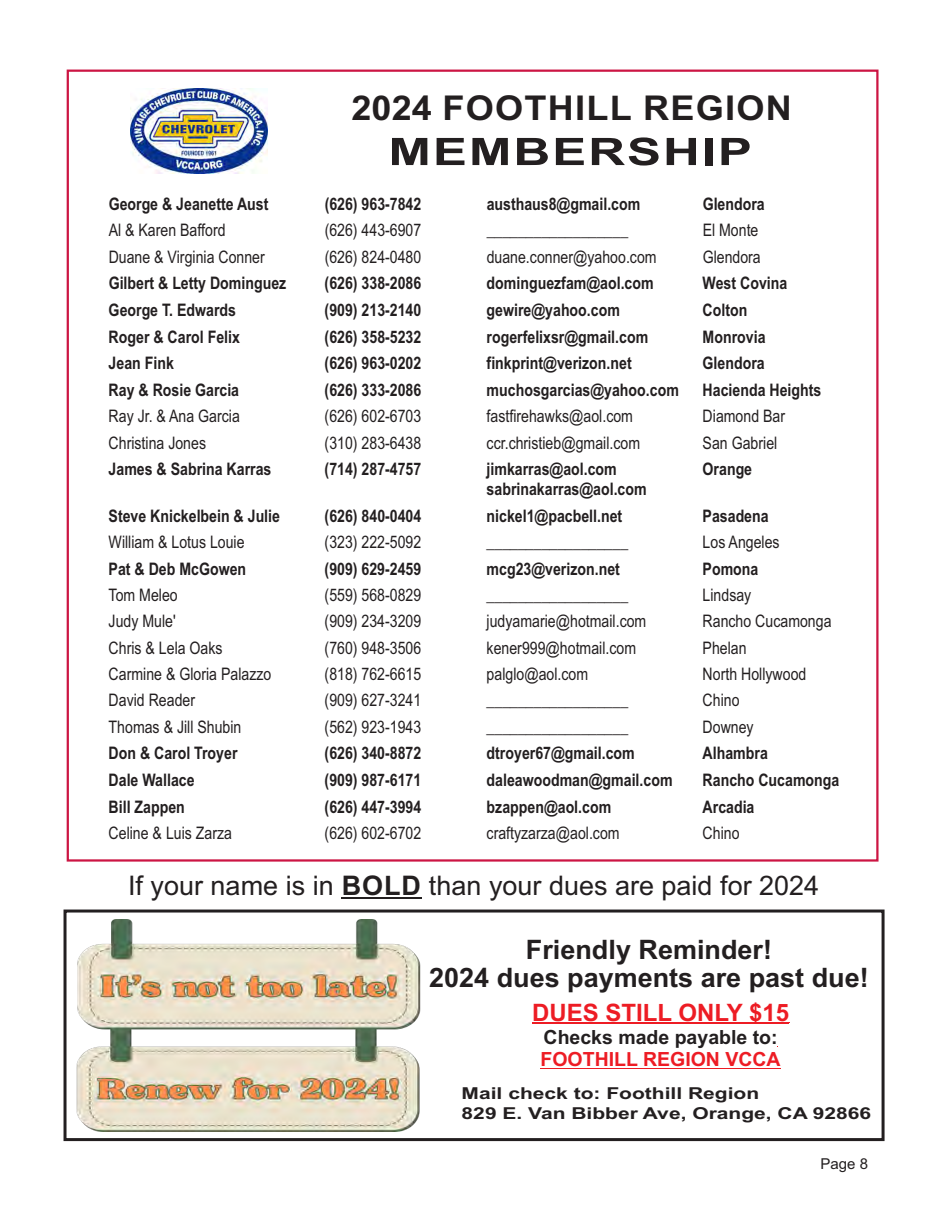
<style>
.page{position:relative;width:945px;height:1215px;background:#fff}
.page>*{position:absolute;margin:0;border:0;box-sizing:border-box;transform-origin:0 0}
.t1{font:700 37.8px "Arial";letter-spacing:.035em;color:#231f20;scale:1.35 1}
.t2{font:700 34.2px "Arial";letter-spacing:.035em;color:#231f20;scale:1.06 1}
.t3{font:27px "Arial";color:#231f20}
.t4{font:700 26.85px/28.2px "Arial";color:#231f20;text-align:center}
.t5{font:700 24px "Arial";color:#ed1c24}
.t6{font:700 19.5px "Arial";color:#231f20}
.t7{font:700 19.5px "Arial";color:#ed1c24}
.t8{font:700 17.25px "Arial Narrow";color:#231f20}
.t9{font:17.25px "Arial Narrow";color:#231f20}
.t10{font:700 16.35px/19.2px "Arial";color:#231f20;scale:1.28 1}
.t11{font:15px "Arial";color:#231f20}
.s1{font-weight:700}
</style>
<div class="page">
<div style="left:64px;top:910px;width:821px;height:231px;border:3px solid #231f20"></div>
<img style="left:131px;top:88px;width:136px;height:86px">
<hr style="left:341px;top:898px;width:80px;height:1px;background:#231f20">
<hr style="left:532px;top:1023px;width:257px;height:1px;background:#ed1c24">
<hr style="left:541px;top:1068px;width:240px;height:1px;background:#ed1c24">
<img style="left:76px;top:919px;width:345px;height:212px">
<h2 class="t2" style="left:352px;top:95px;width:417px">2024 FOOTHILL REGION</h2>
<h1 class="t1" style="left:388px;top:138px;width:271px">MEMBERSHIP</h1>
<p class="t8" style="left:109px;top:198px;width:161px">George &amp; Jeanette Aust</p>
<p class="t8" style="left:325px;top:198px;width:98px">(626) 963-7842</p>
<p class="t8" style="left:487px;top:198px;width:155px">austhaus8@gmail.com</p>
<p class="t8" style="left:703px;top:198px;width:64px">Glendora</p>
<p class="t9" style="left:109px;top:224px;width:118px">Al &amp; Karen Bafford</p>
<p class="t9" style="left:325px;top:224px;width:98px">(626) 443-6907</p>
<p class="t9" style="left:487px;top:224px;width:143px">__________________</p>
<p class="t9" style="left:703px;top:224px;width:57px">El Monte</p>
<p class="t9" style="left:109px;top:250px;width:158px">Duane &amp; Virginia Conner</p>
<p class="t9" style="left:325px;top:250px;width:98px">(626) 824-0480</p>
<p class="t9" style="left:487px;top:250px;width:172px">duane.conner@yahoo.com</p>
<p class="t9" style="left:703px;top:250px;width:60px">Glendora</p>
<p class="t8" style="left:109px;top:277px;width:179px">Gilbert &amp; Letty Dominguez</p>
<p class="t8" style="left:325px;top:277px;width:98px">(626) 338-2086</p>
<p class="t8" style="left:487px;top:277px;width:169px">dominguezfam@aol.com</p>
<p class="t8" style="left:703px;top:277px;width:86px">West Covina</p>
<p class="t8" style="left:109px;top:304px;width:129px">George T. Edwards</p>
<p class="t8" style="left:325px;top:304px;width:98px">(909) 213-2140</p>
<p class="t8" style="left:487px;top:304px;width:135px">gewire@yahoo.com</p>
<p class="t8" style="left:703px;top:304px;width:46px">Colton</p>
<p class="t8" style="left:109px;top:330px;width:133px">Roger &amp; Carol Felix</p>
<p class="t8" style="left:325px;top:330px;width:98px">(626) 358-5232</p>
<p class="t8" style="left:487px;top:330px;width:163px">rogerfelixsr@gmail.com</p>
<p class="t8" style="left:703px;top:330px;width:64px">Monrovia</p>
<p class="t8" style="left:109px;top:357px;width:67px">Jean Fink</p>
<p class="t8" style="left:325px;top:357px;width:98px">(626) 963-0202</p>
<p class="t8" style="left:487px;top:357px;width:147px">finkprint@verizon.net</p>
<p class="t8" style="left:703px;top:357px;width:64px">Glendora</p>
<p class="t8" style="left:109px;top:383px;width:132px">Ray &amp; Rosie Garcia</p>
<p class="t8" style="left:325px;top:383px;width:98px">(626) 333-2086</p>
<p class="t8" style="left:487px;top:383px;width:194px">muchosgarcias@yahoo.com</p>
<p class="t8" style="left:703px;top:383px;width:120px">Hacienda Heights</p>
<p class="t9" style="left:109px;top:410px;width:133px">Ray Jr. &amp; Ana Garcia</p>
<p class="t9" style="left:325px;top:410px;width:98px">(626) 602-6703</p>
<p class="t9" style="left:487px;top:410px;width:148px">fastfirehawks@aol.com</p>
<p class="t9" style="left:703px;top:410px;width:84px">Diamond Bar</p>
<p class="t9" style="left:109px;top:436px;width:99px">Christina Jones</p>
<p class="t9" style="left:325px;top:436px;width:98px">(310) 283-6438</p>
<p class="t9" style="left:487px;top:436px;width:155px">ccr.christieb@gmail.com</p>
<p class="t9" style="left:703px;top:436px;width:76px">San Gabriel</p>
<p class="t8" style="left:109px;top:463px;width:164px">James &amp; Sabrina Karras</p>
<p class="t8" style="left:325px;top:463px;width:98px">(714) 287-4757</p>
<p class="t8" style="left:487px;top:463px;width:132px">jimkarras@aol.com</p>
<p class="t8" style="left:703px;top:463px;width:51px">Orange</p>
<p class="t8" style="left:487px;top:482px;width:162px">sabrinakarras@aol.com</p>
<p class="t8" style="left:109px;top:509px;width:173px">Steve Knickelbein &amp; Julie</p>
<p class="t8" style="left:325px;top:509px;width:98px">(626) 840-0404</p>
<p class="t8" style="left:487px;top:509px;width:137px">nickel1@pacbell.net</p>
<p class="t8" style="left:703px;top:509px;width:68px">Pasadena</p>
<p class="t9" style="left:109px;top:535px;width:137px">William &amp; Lotus Louie</p>
<p class="t9" style="left:325px;top:535px;width:98px">(323) 222-5092</p>
<p class="t9" style="left:487px;top:535px;width:143px">__________________</p>
<p class="t9" style="left:703px;top:535px;width:79px">Los Angeles</p>
<p class="t8" style="left:109px;top:562px;width:139px">Pat &amp; Deb McGowen</p>
<p class="t8" style="left:325px;top:562px;width:98px">(909) 629-2459</p>
<p class="t8" style="left:487px;top:562px;width:135px">mcg23@verizon.net</p>
<p class="t8" style="left:703px;top:562px;width:57px">Pomona</p>
<p class="t9" style="left:109px;top:588px;width:71px">Tom Meleo</p>
<p class="t9" style="left:325px;top:588px;width:98px">(559) 568-0829</p>
<p class="t9" style="left:487px;top:588px;width:143px">__________________</p>
<p class="t9" style="left:703px;top:588px;width:50px">Lindsay</p>
<p class="t9" style="left:109px;top:615px;width:69px">Judy Mule'</p>
<p class="t9" style="left:325px;top:615px;width:98px">(909) 234-3209</p>
<p class="t9" style="left:487px;top:615px;width:161px">judyamarie@hotmail.com</p>
<p class="t9" style="left:703px;top:615px;width:130px">Rancho Cucamonga</p>
<p class="t9" style="left:109px;top:641px;width:115px">Chris &amp; Lela Oaks</p>
<p class="t9" style="left:325px;top:641px;width:98px">(760) 948-3506</p>
<p class="t9" style="left:487px;top:641px;width:151px">kener999@hotmail.com</p>
<p class="t9" style="left:703px;top:641px;width:46px">Phelan</p>
<p class="t9" style="left:109px;top:668px;width:164px">Carmine &amp; Gloria Palazzo</p>
<p class="t9" style="left:325px;top:668px;width:98px">(818) 762-6615</p>
<p class="t9" style="left:487px;top:668px;width:103px">palglo@aol.com</p>
<p class="t9" style="left:703px;top:668px;width:105px">North Hollywood</p>
<p class="t9" style="left:109px;top:694px;width:88px">David Reader</p>
<p class="t9" style="left:325px;top:694px;width:98px">(909) 627-3241</p>
<p class="t9" style="left:487px;top:694px;width:143px">__________________</p>
<p class="t9" style="left:703px;top:694px;width:38px">Chino</p>
<p class="t9" style="left:109px;top:720px;width:134px">Thomas &amp; Jill Shubin</p>
<p class="t9" style="left:325px;top:720px;width:98px">(562) 923-1943</p>
<p class="t9" style="left:487px;top:720px;width:143px">__________________</p>
<p class="t9" style="left:703px;top:720px;width:53px">Downey</p>
<p class="t8" style="left:109px;top:747px;width:130px">Don &amp; Carol Troyer</p>
<p class="t8" style="left:325px;top:747px;width:98px">(626) 340-8872</p>
<p class="t8" style="left:487px;top:747px;width:150px">dtroyer67@gmail.com</p>
<p class="t8" style="left:703px;top:747px;width:67px">Alhambra</p>
<p class="t8" style="left:109px;top:774px;width:87px">Dale Wallace</p>
<p class="t8" style="left:325px;top:774px;width:98px">(909) 987-6171</p>
<p class="t8" style="left:487px;top:774px;width:187px">daleawoodman@gmail.com</p>
<p class="t8" style="left:703px;top:774px;width:138px">Rancho Cucamonga</p>
<p class="t8" style="left:109px;top:800px;width:78px">Bill Zappen</p>
<p class="t8" style="left:325px;top:800px;width:98px">(626) 447-3994</p>
<p class="t8" style="left:487px;top:800px;width:126px">bzappen@aol.com</p>
<p class="t8" style="left:703px;top:800px;width:53px">Arcadia</p>
<p class="t9" style="left:109px;top:827px;width:125px">Celine &amp; Luis Zarza</p>
<p class="t9" style="left:325px;top:827px;width:98px">(626) 602-6702</p>
<p class="t9" style="left:487px;top:827px;width:135px">craftyzarza@aol.com</p>
<p class="t9" style="left:703px;top:827px;width:38px">Chino</p>
<h3 class="t3" style="left:128px;top:875px;width:693px">If your name is in <span class="s1">BOLD</span> than your dues are paid for 2024</h3>
<h3 class="t4" style="left:429px;top:937px;width:441px">Friendly Reminder!<br>2024 dues payments are past due!</h3>
<h3 class="t5" style="left:532px;top:1003px;width:258px">DUES STILL ONLY $15</h3>
<p class="t6" style="left:544px;top:1030px;width:236px">Checks made payable to:</p>
<p class="t7" style="left:541px;top:1052px;width:242px">FOOTHILL REGION VCCA</p>
<p class="t10" style="left:462px;top:1085px;width:322px">Mail check to: Foothill Region<br>829 E. Van Bibber Ave, Orange, CA 92866</p>
<p class="t11" style="left:821px;top:1158px;width:49px">Page 8</p>
</div>
